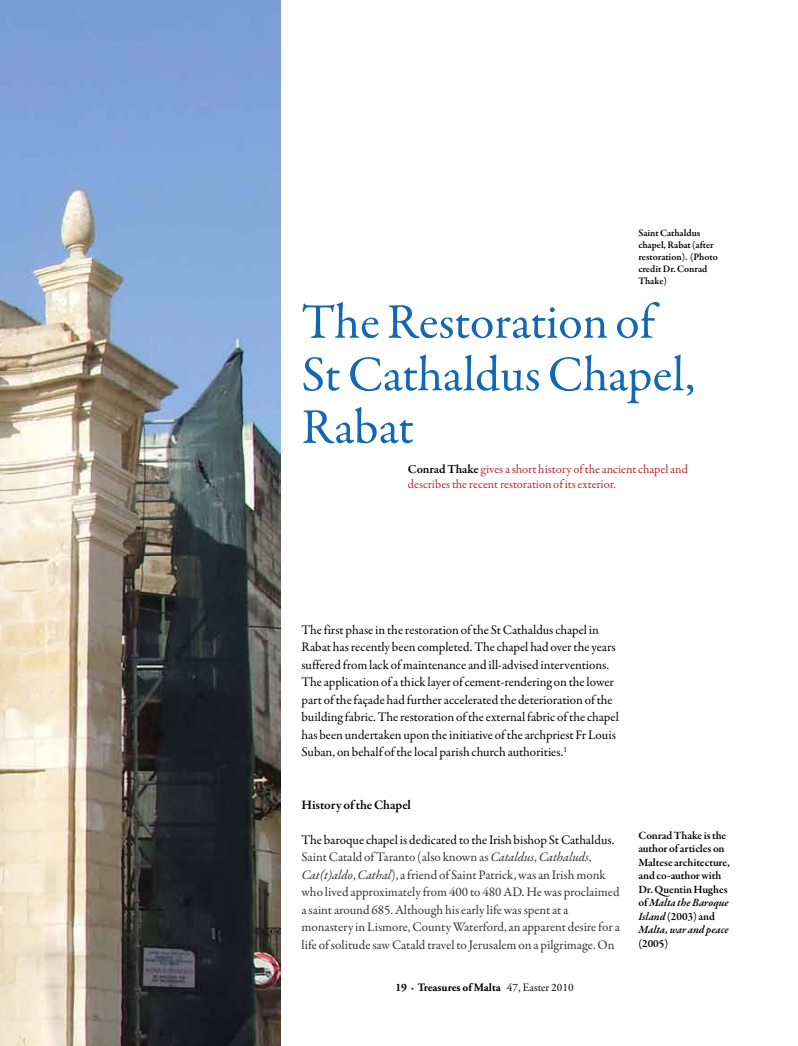
<style>
.page{position:relative;width:798px;height:1046px;background:#fff}
.page>*{position:absolute;margin:0;border:0;box-sizing:border-box;transform-origin:0 0}
.t1{font:50px/52.5px "Garamond Premr Pro";letter-spacing:-.005em;color:#1268b3}
.t2{font:13.12px/17.5px "Garamond Premr Pro";letter-spacing:-.005em;color:#000}
.t3{font:13.12px/17.5px "Garamond Premr Pro";letter-spacing:-.005em;color:#333}
.t4{font:600 13.12px "Garamond Premr Pro";letter-spacing:-.005em;color:#000}
.t5{font:12.5px/15px "Garamond Premr Pro";color:#b8292f}
.t6{font:600 11.25px/13.5px "Garamond Premr Pro";letter-spacing:-.005em;color:#000}
.t7{font:700 11.25px "Adobe Garamond";color:#000}
.t8{font:600 10px/12px "Garamond Premr Pro";letter-spacing:-.005em;color:#000}
.s1{font-weight:600;color:#000}
.s2{color:#000}
.s3{font-style:italic}
.s4{font-weight:400}
</style>
<div class="page">
<img style="left:0;top:0;width:280px;height:1045px">
<p class="t8" style="left:638px;top:227px;width:81px">Saint Cathaldus chapel, Rabat (after restoration). (Photo credit Dr. Conrad<br>Thake)</p>
<h1 class="t1" style="left:301px;top:297px;width:395px">The Restoration of<br>St Cathaldus Chapel,<br>Rabat</h1>
<p class="t5" style="left:407px;top:461px;width:281px"><span class="s1">Conrad Thake</span> gives a short history of the ancient chapel and describes the recent restoration of its exterior.</p>
<p class="t2" style="left:301px;top:621px;width:319px">The first phase in the restoration of the St Cathaldus chapel in Rabat has recently been completed. The chapel had over the years suffered from lack of maintenance and ill-advised interventions.<br>The application of a thick layer of cement-rendering on the lower part of the façade had further accelerated the deterioration of the building fabric. The restoration of the external fabric of the chapel has been undertaken upon the initiative of the archpriest Fr Louis Suban, on behalf of the local parish church authorities.<sup>1</sup></p>
<p class="t4" style="left:301px;top:796px;width:111px">History of the Chapel</p>
<p class="t3" style="left:301px;top:831px;width:320px"><span class="s2">The baroque chapel is dedicated to the Irish bishop St Cathaldus.<br></span>Saint Catald of Taranto (also known as <span class="s3">Cataldus</span>, <span class="s3">Cathaluds</span>, <span class="s3">Cat(t)aldo</span>, <span class="s3">Cathal</span>), a friend of Saint Patrick, was an Irish monk who lived approximately from 400 to 480 AD. He was proclaimed a saint around 685. Although his early life was spent at a monastery in Lismore, County Waterford, an apparent desire for a life of solitude saw Catald travel to Jerusalem on a pilgrimage. On</p>
<p class="t7" style="left:395px;top:980px;width:180px">19 · Treasures of Malta <span class="s4">47, Easter 2010</span></p>
<p class="t6" style="left:638px;top:828px;width:93px">Conrad Thake is the author of articles on<br>Maltese architecture, and co-author with<br>Dr. Quentin Hughes of <span class="s3">Malta the Baroque<br>Island</span> (2003) and<br><span class="s3">Malta, war and peace</span></p>
<p class="t6" style="left:638px;top:936px;width:31px">(2005)</p>
</div>
